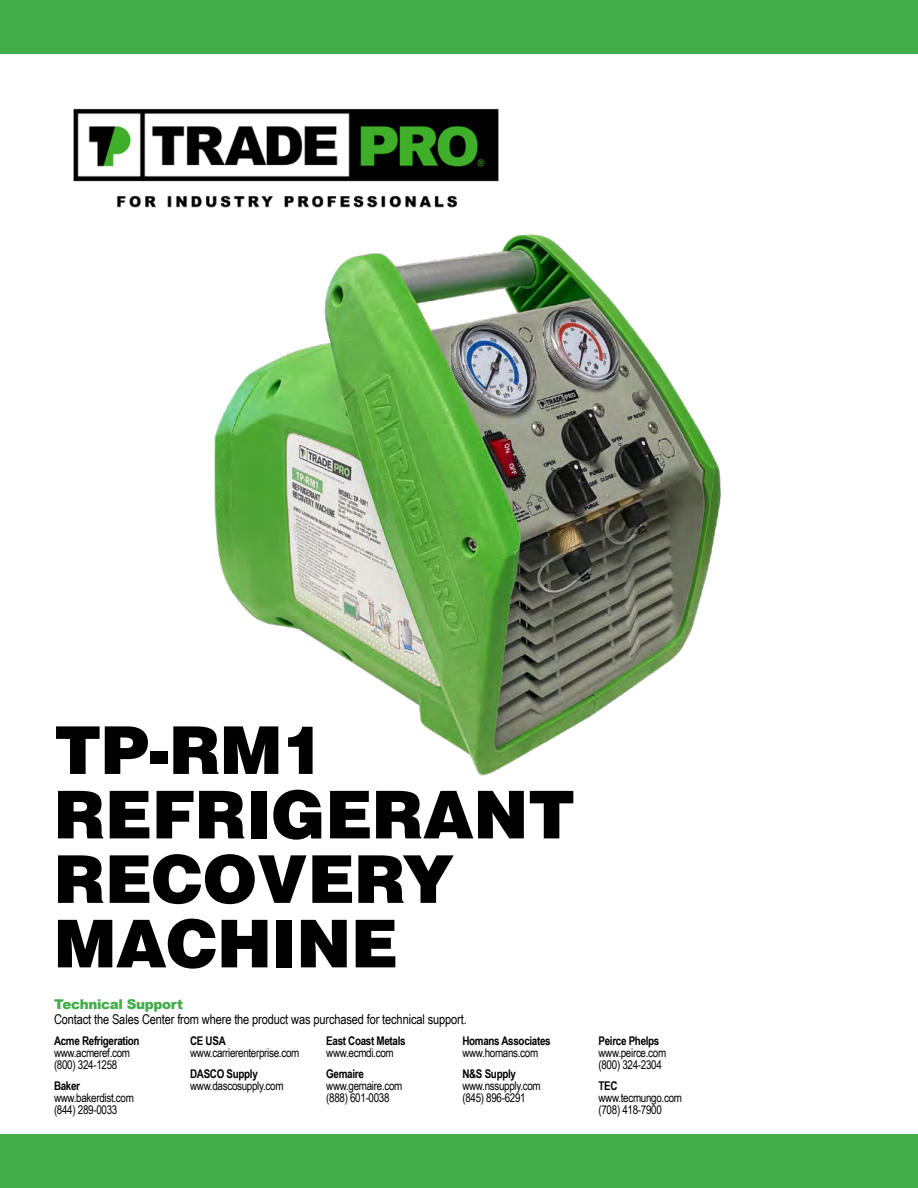
<style>
.page{position:relative;width:918px;height:1188px;background:#fff}
.page>*{position:absolute;margin:0;border:0;box-sizing:border-box;transform-origin:0 0}
.t1{font:900 66px/64.5px "Helvetica LT Std";letter-spacing:-.01em;color:#000}
.t2{font:13.5px "Arial Narrow";letter-spacing:-.01em;color:#000}
.t3{font:900 13.5px "Arial";letter-spacing:-.025em;color:#41ad49}
.t4{font:12px/12px "Arial Narrow";letter-spacing:-.025em;color:#000}
.t5{font:700 12px "Arial Narrow";letter-spacing:-.025em;color:#000}
</style>
<div class="page">
<div style="left:0;top:0;width:918px;height:54px;background:#41ad49"></div>
<div style="left:0;top:1134px;width:918px;height:54px;background:#41ad49"></div>
<img style="left:214px;top:234px;width:507px;height:542px">
<img style="left:73px;top:108px;width:426px;height:100px">
<h1 class="t1" style="left:54px;top:716px;width:523px">TP-RM1<br>REFRIGERANT<br>RECOVERY<br>MACHINE</h1>
<p class="t3" style="left:54px;top:994px;width:131px">Technical Support</p>
<p class="t2" style="left:54px;top:1009px;width:414px">Contact the Sales Center from where the product was purchased for technical support.</p>
<p class="t5" style="left:54px;top:1032px;width:87px">Acme Refrigeration</p>
<p class="t4" style="left:54px;top:1047px;width:78px">www.acmeref.com (800) 324-1258</p>
<p class="t5" style="left:54px;top:1077px;width:28px">Baker</p>
<p class="t4" style="left:54px;top:1091px;width:81px">www.bakerdist.com (844) 289-0033</p>
<p class="t5" style="left:190px;top:1032px;width:37px">CE USA</p>
<p class="t4" style="left:190px;top:1047px;width:111px">www.carrierenterprise.com</p>
<p class="t5" style="left:190px;top:1065px;width:69px">DASCO Supply</p>
<p class="t4" style="left:190px;top:1079px;width:95px">www.dascosupply.com</p>
<p class="t5" style="left:326px;top:1032px;width:81px">East Coast Metals</p>
<p class="t4" style="left:326px;top:1047px;width:69px">www.ecmdi.com</p>
<p class="t5" style="left:326px;top:1065px;width:39px">Gemaire</p>
<p class="t4" style="left:326px;top:1079px;width:78px">www.gemaire.com (888) 601-0038</p>
<p class="t5" style="left:462px;top:1032px;width:90px">Homans Associates</p>
<p class="t4" style="left:462px;top:1047px;width:77px">www.homans.com</p>
<p class="t5" style="left:462px;top:1065px;width:55px">N&amp;S Supply</p>
<p class="t4" style="left:462px;top:1079px;width:80px">www.nssupply.com (845) 896-6291</p>
<p class="t5" style="left:599px;top:1032px;width:62px">Peirce Phelps</p>
<p class="t4" style="left:599px;top:1047px;width:69px">www.peirce.com (800) 324-2304</p>
<p class="t5" style="left:599px;top:1077px;width:21px">TEC</p>
<p class="t4" style="left:599px;top:1091px;width:85px">www.tecmungo.com (708) 418-7900</p>
</div>
